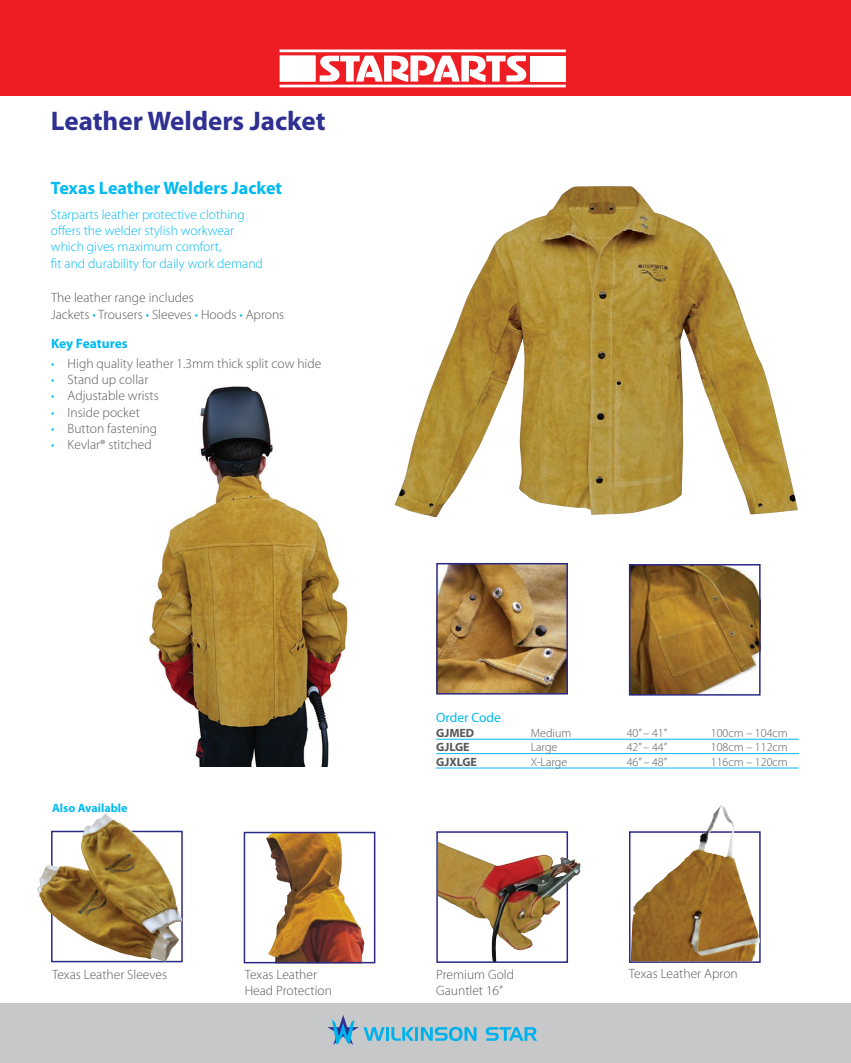
<style>
.page{position:relative;width:851px;height:1063px;background:#fff}
.page>*{position:absolute;margin:0;border:0;box-sizing:border-box;transform-origin:0 0}
.t1{font:700 27px "Myriad Pro";color:#2e3092}
.t2{font:700 18px "Myriad Pro";color:#00baf1}
.t3{font:300 13.5px/16.2px "Myriad Pro";color:#57585a}
.t4{font:300 13.5px/16.2px "Myriad Pro";color:#00baf1}
.t5{font:700 13.5px "Myriad Pro";letter-spacing:-.005em;color:#00baf1}
.t6{font:13.5px "Myriad Pro";color:#00baf1}
.t7{font:300 12px "Myriad Pro";color:#57585a}
.t8{font:700 12px "Myriad Pro";color:#57585a}
.t9{font:700 12px "Myriad Pro";color:#00baf1}
.s1{color:#00baf1}
</style>
<div class="page">
<div style="left:0;top:0;width:850px;height:96px;background:#ee1d23"></div>
<div style="left:0;top:1003px;width:850px;height:60px;background:#c7c8ca"></div>
<svg style="left:319px;top:56px;width:207px;height:26px"></svg>
<div style="left:280px;top:56px;width:35px;height:26px;background:#fff"></div>
<div style="left:530px;top:56px;width:35px;height:25px;background:#fff"></div>
<hr style="left:279px;top:50px;width:286px;height:2px;background:#fff">
<hr style="left:279px;top:85px;width:286px;height:2px;background:#fff">
<hr style="left:386px;top:1027px;width:3px;height:14px;background:#00b2eb">
<svg style="left:391px;top:1027px;width:23px;height:14px"></svg>
<hr style="left:415px;top:1027px;width:3px;height:14px;background:#00b2eb">
<svg style="left:421px;top:1027px;width:55px;height:14px"></svg>
<svg style="left:485px;top:1027px;width:52px;height:14px"></svg>
<svg style="left:327px;top:1015px;width:57px;height:30px"></svg>
<img style="left:266px;top:835px;width:98px;height:125px">
<img style="left:149px;top:386px;width:199px;height:380px">
<img style="left:631px;top:567px;width:126px;height:126px">
<img style="left:439px;top:566px;width:126px;height:126px">
<hr style="left:436px;top:739px;width:362px;height:1px;background:#00baf1">
<hr style="left:436px;top:753px;width:362px;height:1px;background:#00baf1">
<hr style="left:436px;top:768px;width:362px;height:1px;background:#00baf1">
<div style="left:244px;top:832px;width:131px;height:131px;border:2px solid #2a2a86"></div>
<div style="left:436px;top:831px;width:132px;height:132px;border:2px solid #2a2a86"></div>
<div style="left:629px;top:831px;width:131px;height:132px;border:2px solid #2a2a86"></div>
<img style="left:394px;top:186px;width:403px;height:332px">
<div style="left:436px;top:563px;width:132px;height:132px;border:2px solid #2a2a86"></div>
<div style="left:628px;top:564px;width:132px;height:132px;border:2px solid #2a2a86"></div>
<img style="left:37px;top:813px;width:145px;height:149px">
<img style="left:438px;top:841px;width:142px;height:121px">
<img style="left:630px;top:805px;width:130px;height:156px">
<h1 class="t1" style="left:51px;top:106px;width:276px">Leather Welders Jacket</h1>
<h2 class="t2" style="left:51px;top:178px;width:233px">Texas Leather Welders Jacket</h2>
<p class="t4" style="left:51px;top:207px;width:213px">Starparts leather protective clothing offers the welder stylish workwear which gives maximum comfort,<br>fit and durability for daily work demand</p>
<p class="t3" style="left:51px;top:290px;width:235px">The leather range includes<br>Jackets <span class="s1">•</span> Trousers <span class="s1">•</span> Sleeves <span class="s1">•</span> Hoods <span class="s1">•</span> Aprons</p>
<p class="t5" style="left:51px;top:335px;width:78px">Key Features</p>
<p class="t3" style="left:51px;top:356px;width:272px"><span class="s1">•</span> High quality leather 1.3mm thick split cow hide</p>
<p class="t3" style="left:51px;top:372px;width:99px"><span class="s1">•</span> Stand up collar</p>
<p class="t3" style="left:51px;top:388px;width:109px"><span class="s1">•</span> Adjustable wrists</p>
<p class="t3" style="left:51px;top:404px;width:90px"><span class="s1">•</span> Inside pocket</p>
<p class="t3" style="left:51px;top:420px;width:108px"><span class="s1">•</span> Button fastening</p>
<p class="t3" style="left:51px;top:437px;width:102px"><span class="s1">•</span> Kevlar® stitched</p>
<p class="t9" style="left:52px;top:801px;width:77px">Also Available</p>
<p class="t6" style="left:436px;top:709px;width:66px">Order Code</p>
<p class="t8" style="left:436px;top:726px;width:40px">GJMED</p>
<p class="t7" style="left:530px;top:726px;width:42px">Medium</p>
<p class="t7" style="left:626px;top:726px;width:42px">40” – 41”</p>
<p class="t7" style="left:710px;top:726px;width:78px">100cm – 104cm</p>
<p class="t8" style="left:436px;top:740px;width:35px">GJLGE</p>
<p class="t7" style="left:530px;top:741px;width:28px">Large</p>
<p class="t7" style="left:626px;top:741px;width:42px">42” – 44”</p>
<p class="t7" style="left:710px;top:741px;width:78px">108cm – 112cm</p>
<p class="t8" style="left:436px;top:755px;width:42px">GJXLGE</p>
<p class="t7" style="left:530px;top:755px;width:38px">X-Large</p>
<p class="t7" style="left:626px;top:755px;width:42px">46” – 48”</p>
<p class="t7" style="left:710px;top:755px;width:78px">116cm – 120cm</p>
<p class="t3" style="left:52px;top:966px;width:117px">Texas Leather Sleeves</p>
<p class="t3" style="left:244px;top:966px;width:89px">Texas Leather<br>Head Protection</p>
<p class="t3" style="left:436px;top:967px;width:79px">Premium Gold<br>Gauntlet 16”</p>
<p class="t3" style="left:628px;top:966px;width:110px">Texas Leather Apron</p>
</div>
